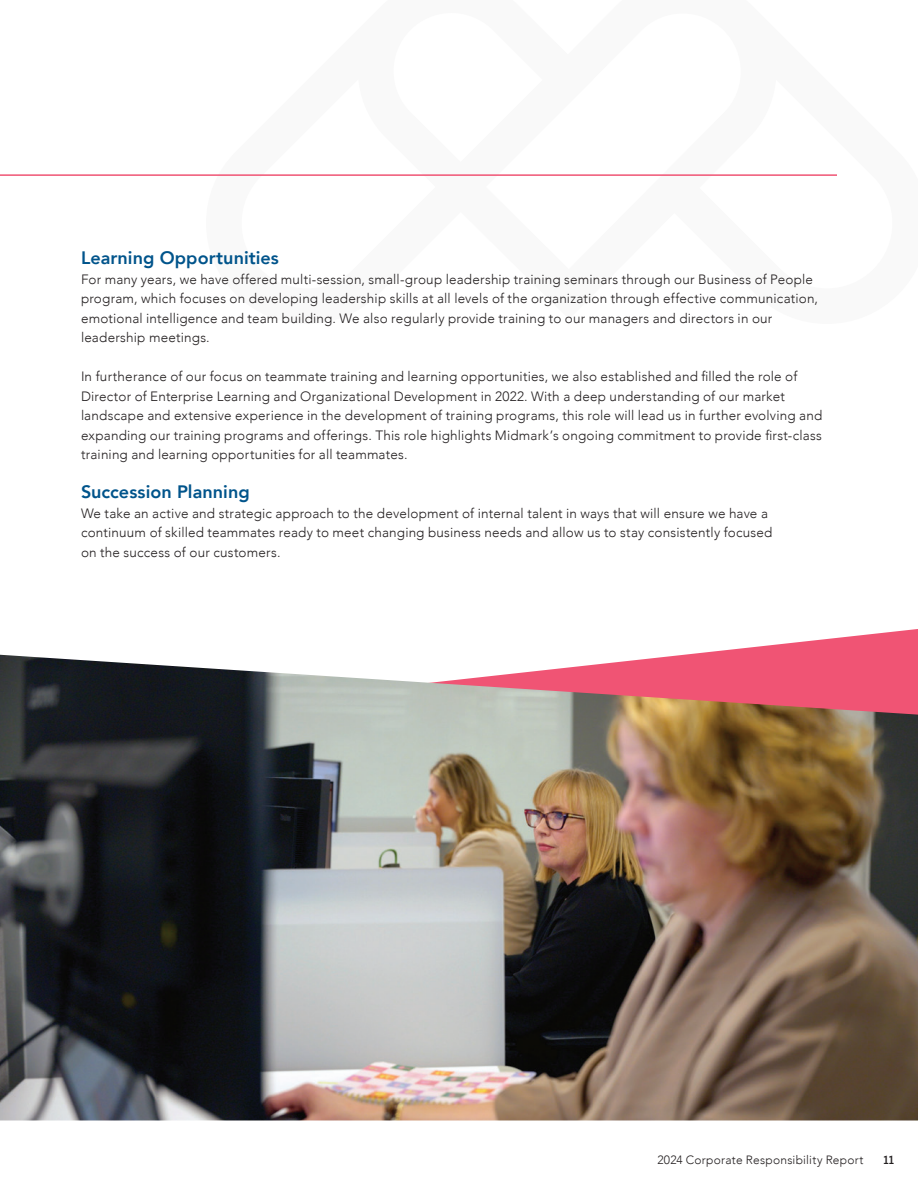
<style>
.page{position:relative;width:918px;height:1188px;background:#fff}
.page>*{position:absolute;margin:0;border:0;box-sizing:border-box;transform-origin:0 0}
.t1{font:800 18px "Avenir";letter-spacing:.005em;color:#00548b}
.t2{font:300 13.5px/19.5px "Avenir";letter-spacing:.015em;color:#231f20}
.t3{font:300 12px "Avenir";letter-spacing:.02em;color:#231f20}
.t4{font:700 12px "Nexa";color:#231f20}
</style>
<div class="page">
<svg style="left:682px;top:629px;width:236px;height:26px"></svg>
<img style="left:0;top:655px;width:918px;height:465px">
<hr style="left:0;top:174px;width:837px;height:2px;background:#f05474">
<h1 class="t1" style="left:81px;top:244px;width:199px">Learning Opportunities</h1>
<p class="t2" style="left:81px;top:269px;width:739px">For many years, we have offered multi-session, small-group leadership training seminars through our Business of People program, which focuses on developing leadership skills at all levels of the organization through effective communication, emotional intelligence and team building. We also regularly provide training to our managers and directors in our leadership meetings.</p>
<p class="t2" style="left:81px;top:367px;width:743px">In furtherance of our focus on teammate training and learning opportunities, we also established and filled the role of Director of Enterprise Learning and Organizational Development in 2022. With a deep understanding of our market landscape and extensive experience in the development of training programs, this role will lead us in further evolving and expanding our training programs and offerings. This role highlights Midmark’s ongoing commitment to provide first-class training and learning opportunities for all teammates.</p>
<h1 class="t1" style="left:81px;top:478px;width:170px">Succession Planning</h1>
<p class="t2" style="left:81px;top:503px;width:693px">We take an active and strategic approach to the development of internal talent in ways that will ensure we have a continuum of skilled teammates ready to meet changing business needs and allow us to stay consistently focused on the success of our customers.</p>
<p class="t3" style="left:657px;top:1153px;width:208px">2024 Corporate Responsibility Report</p>
<p class="t4" style="left:884px;top:1152px;width:12px">11</p>
</div>
